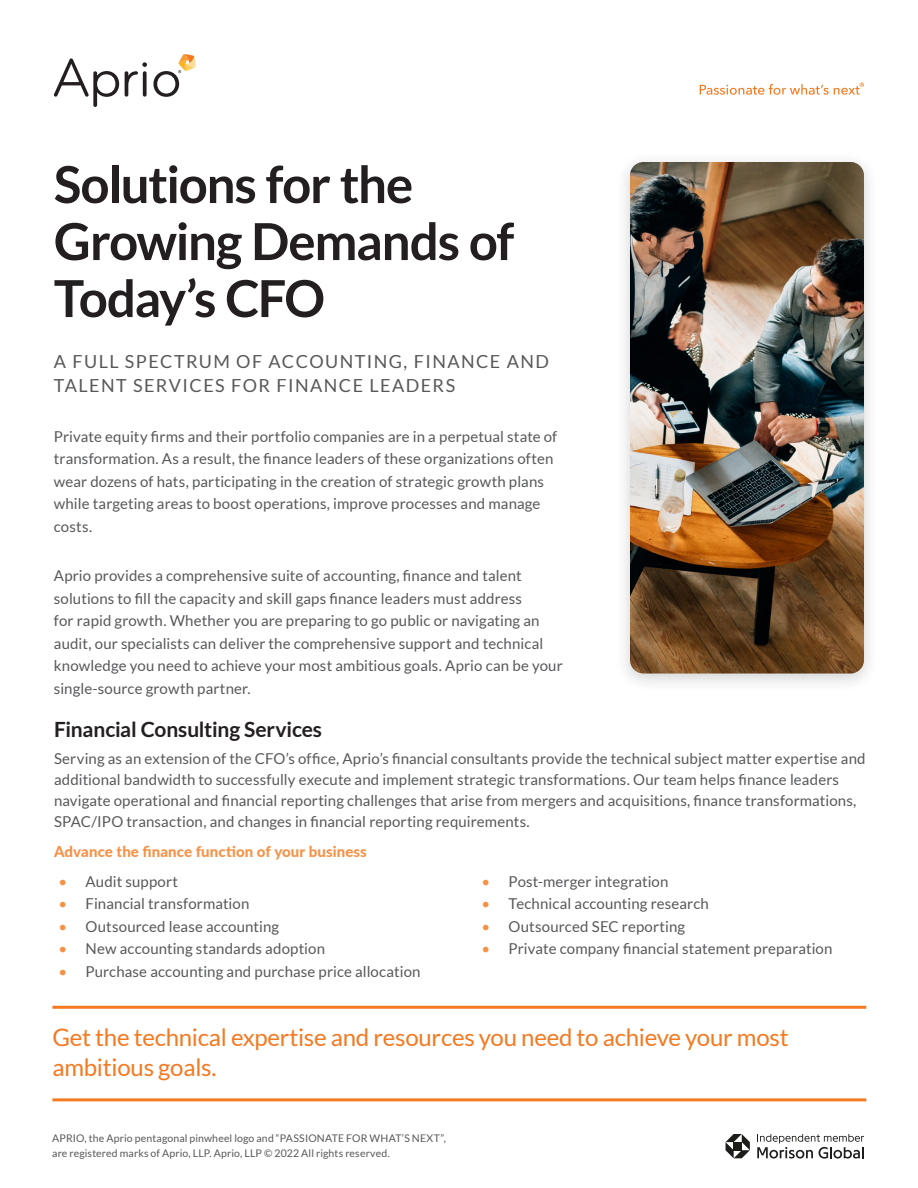
<style>
.page{position:relative;width:918px;height:1188px;background:#fff}
.page>*{position:absolute;margin:0;border:0;box-sizing:border-box;transform-origin:0 0}
.t1{font:700 51px/57px "Lato";letter-spacing:-.025em;color:#231f20}
.h1-orange{font:24px/30px "Lato";letter-spacing:-.01em;color:#f47921}
.t2{font:700 21px "Lato";letter-spacing:-.01em;color:#231f20}
.t3{font:18px/24px "Lato";letter-spacing:.08em;color:#57585a}
.p-body-paragraph{font:15px/22.5px "Lato";letter-spacing:.01em;color:#57585a}
.p-body-paragraph-2{font:800 15px "Lato";letter-spacing:.01em;color:#f69146}
.p-body-paragraph-3{font:10.5px/15px "Lato";letter-spacing:.015em;color:#57585a}
.s1{color:#f69146}
</style>
<div class="page">
<svg style="left:700px;top:83px;width:164px;height:12px"></svg>
<svg style="left:54px;top:58px;width:65px;height:49px"></svg>
<svg style="left:125px;top:62px;width:22px;height:35px"></svg>
<svg style="left:153px;top:54px;width:43px;height:43px"></svg>
<div style="left:615px;top:151px;width:264px;height:542px;background:#231f20;opacity:.2"></div>
<img style="left:630px;top:162px;width:234px;height:512px">
<svg style="left:726px;top:1134px;width:24px;height:24px"></svg>
<svg style="left:757px;top:1134px;width:107px;height:25px"></svg>
<hr style="left:52px;top:1006px;width:814px;height:3px;background:#f47921">
<hr style="left:52px;top:1098px;width:814px;height:3px;background:#f47921">
<p class="t1" style="left:54px;top:155px;width:462px">Solutions for the<br>Growing Demands of<br>Today’s CFO</p>
<p class="t3" style="left:54px;top:349px;width:497px">A FULL SPECTRUM OF ACCOUNTING, FINANCE AND<br>TALENT SERVICES FOR FINANCE LEADERS</p>
<p class="p-body-paragraph" style="left:54px;top:425px;width:505px">Private equity firms and their portfolio companies are in a perpetual state of transformation. As a result, the finance leaders of these organizations often wear dozens of hats, participating in the creation of strategic growth plans while targeting areas to boost operations, improve processes and manage costs.</p>
<p class="p-body-paragraph" style="left:54px;top:564px;width:510px">Aprio provides a comprehensive suite of accounting, finance and talent solutions to fill the capacity and skill gaps finance leaders must address<br>for rapid growth. Whether you are preparing to go public or navigating an audit, our specialists can deliver the comprehensive support and technical knowledge you need to achieve your most ambitious goals. Aprio can be your single-source growth partner.</p>
<p class="t2" style="left:54px;top:717px;width:270px">Financial Consulting Services</p>
<p class="p-body-paragraph" style="left:54px;top:748px;width:813px;line-height:21px">Serving as an extension of the CFO’s office, Aprio’s financial consultants provide the technical subject matter expertise and additional bandwidth to successfully execute and implement strategic transformations. Our team helps finance leaders navigate operational and financial reporting challenges that arise from mergers and acquisitions, finance transformations, SPAC/IPO transaction, and changes in financial reporting requirements.</p>
<p class="p-body-paragraph-2" style="left:54px;top:840px;width:314px">Advance the finance function of your business</p>
<p class="p-body-paragraph" style="left:58px;top:870px;width:121px"><span class="s1">•</span> Audit support</p>
<p class="p-body-paragraph" style="left:58px;top:892px;width:192px"><span class="s1">•</span> Financial transformation</p>
<p class="p-body-paragraph" style="left:58px;top:915px;width:222px"><span class="s1">•</span> Outsourced lease accounting</p>
<p class="p-body-paragraph" style="left:58px;top:937px;width:268px"><span class="s1">•</span> New accounting standards adoption</p>
<p class="p-body-paragraph" style="left:58px;top:960px;width:364px"><span class="s1">•</span> Purchase accounting and purchase price allocation</p>
<p class="p-body-paragraph" style="left:482px;top:870px;width:188px"><span class="s1">•</span> Post-merger integration</p>
<p class="p-body-paragraph" style="left:482px;top:892px;width:229px"><span class="s1">•</span> Technical accounting research</p>
<p class="p-body-paragraph" style="left:482px;top:915px;width:205px"><span class="s1">•</span> Outsourced SEC reporting</p>
<p class="p-body-paragraph" style="left:482px;top:937px;width:352px"><span class="s1">•</span> Private company financial statement preparation</p>
<p class="h1-orange" style="left:52px;top:1023px;width:738px">Get the technical expertise and resources you need to achieve your most ambitious goals.</p>
<p class="p-body-paragraph-3" style="left:52px;top:1131px;width:395px">APRIO, the Aprio pentagonal pinwheel logo and “PASSIONATE FOR WHAT’S NEXT”, are registered marks of Aprio, LLP. Aprio, LLP © 2022 All rights reserved.</p>
</div>
